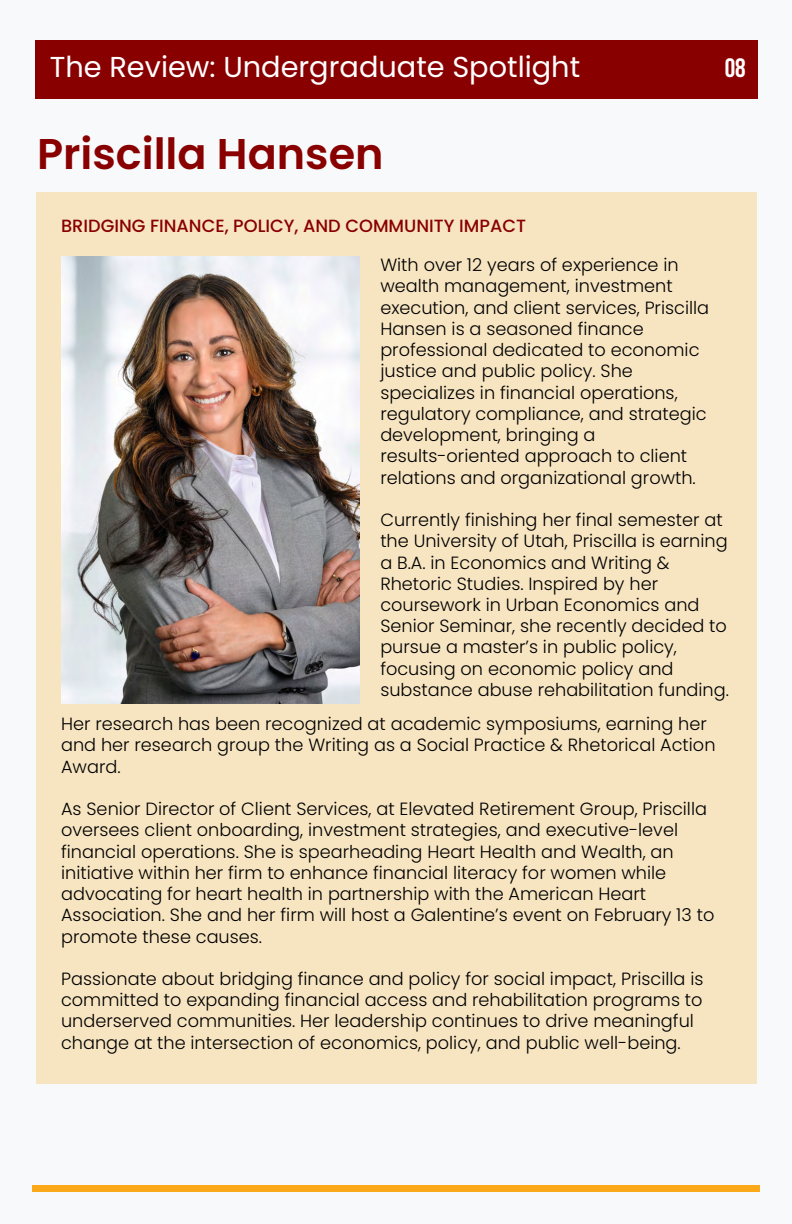
<style>
.page{position:relative;width:792px;height:1224px;background:#f7f9fb}
.page>*{position:absolute;margin:0;border:0;box-sizing:border-box;transform-origin:0 0}
.t1{font:600 43px "Poppins";color:#890000}
.t2{font:28.8px "Poppins";color:#fff}
.t3{font:700 26.6px "Bebas Neue";color:#fff}
.t4{font:300 17.7px/21.2px "Poppins";color:#000}
.t5{font:500 17.7px "Poppins";color:#890000}
</style>
<div class="page">
<div style="left:36px;top:193px;width:720px;height:891px;background:#f7e5c2"></div>
<div style="left:35px;top:40px;width:722px;height:58px;background:#890000"></div>
<img style="left:61px;top:256px;width:299px;height:448px">
<div style="left:32px;top:1185px;width:728px;height:7px;background:#fba918"></div>
<h2 class="t2" style="left:50px;top:50px;width:532px">The Review: Undergraduate Spotlight</h2>
<h3 class="t3" style="left:725px;top:54px;width:23px">08</h3>
<h1 class="t1" style="left:37px;top:129px;width:348px">Priscilla Hansen</h1>
<p class="t5" style="left:61px;top:216px;width:466px">BRIDGING FINANCE, POLICY, AND COMMUNITY IMPACT</p>
<p class="t4" style="left:380px;top:254px;width:330px">With over 12 years of experience in wealth management, investment execution, and client services, Priscilla Hansen is a seasoned finance professional dedicated to economic justice and public policy. She specializes in financial operations, regulatory compliance, and strategic development, bringing a results-oriented approach to client relations and organizational growth.</p>
<p class="t4" style="left:380px;top:509px;width:350px">Currently finishing her final semester at the University of Utah, Priscilla is earning a B.A. in Economics and Writing &amp; Rhetoric Studies. Inspired by her coursework in Urban Economics and Senior Seminar, she recently decided to pursue a master’s in public policy, focusing on economic policy and substance abuse rehabilitation funding.</p>
<p class="t4" style="left:61px;top:713px;width:656px">Her research has been recognized at academic symposiums, earning her and her research group the Writing as a Social Practice &amp; Rhetorical Action<br>Award.</p>
<p class="t4" style="left:61px;top:798px;width:655px">As Senior Director of Client Services, at Elevated Retirement Group, Priscilla oversees client onboarding, investment strategies, and executive-level financial operations. She is spearheading Heart Health and Wealth, an initiative within her firm to enhance financial literacy for women while advocating for heart health in partnership with the American Heart Association. She and her firm will host a Galentine’s event on February 13 to promote these causes.</p>
<p class="t4" style="left:61px;top:968px;width:644px">Passionate about bridging finance and policy for social impact, Priscilla is committed to expanding financial access and rehabilitation programs to underserved communities. Her leadership continues to drive meaningful change at the intersection of economics, policy, and public well-being.</p>
</div>
